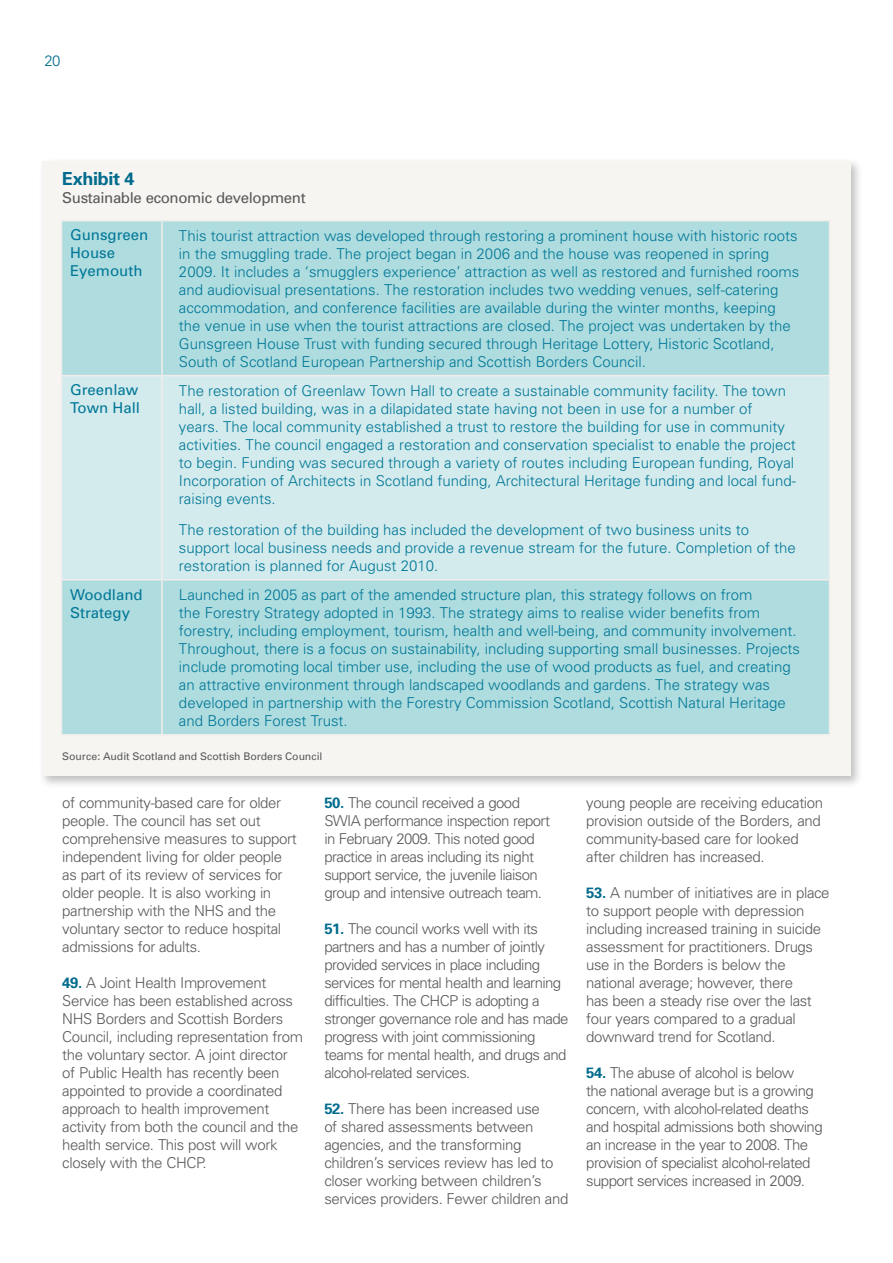
<style>
.page{position:relative;width:893px;height:1263px;background:#fff}
.page>*{position:absolute;margin:0;border:0;box-sizing:border-box;transform-origin:0 0}
.Exhibit_-_Heading_3{font:700 18px "Univers";letter-spacing:-.02em;color:#006b8d}
.t1{font:300 15px/18px "Univers";color:#007797}
.Paragraph{font:300 15px/18px "Univers";letter-spacing:-.025em;color:#58585a}
.t2{font:15px/18px "Univers";color:#007797}
.Exhibit_-_Heading_4{font:15px "Univers";letter-spacing:-.025em;color:#58585a}
.t3{font:300 15px "Univers";color:#006b8d}
.Source{font:10.5px "Univers";color:#58585a}
.s1{font-weight:700;color:#006b8d}
</style>
<div class="page">
<div style="left:39px;top:158px;width:824px;height:630px;background:#000;opacity:.25"></div>
<div style="left:43px;top:162px;width:807px;height:614px;background:#f6f5f1"></div>
<div style="left:62px;top:221px;width:767px;height:513px;background:#afdcdf"></div>
<div style="left:62px;top:376px;width:767px;height:203px;background:#d4ebed"></div>
<hr style="left:61px;top:220px;width:101px;height:1px;background:#f0eeeb">
<hr style="left:61px;top:221px;width:1px;height:154px;background:#f0eeeb">
<hr style="left:162px;top:220px;width:668px;height:1px;background:#f0eeeb">
<hr style="left:161px;top:221px;width:2px;height:154px;background:#f0eeeb">
<hr style="left:829px;top:221px;width:1px;height:154px;background:#f0eeeb">
<hr style="left:61px;top:375px;width:101px;height:1px;background:#f0eeeb">
<hr style="left:61px;top:376px;width:1px;height:203px;background:#f0eeeb">
<hr style="left:162px;top:375px;width:668px;height:1px;background:#f0eeeb">
<hr style="left:161px;top:376px;width:2px;height:203px;background:#f0eeeb">
<hr style="left:829px;top:376px;width:1px;height:203px;background:#f0eeeb">
<hr style="left:61px;top:579px;width:101px;height:1px;background:#f0eeeb">
<hr style="left:61px;top:580px;width:1px;height:154px;background:#f0eeeb">
<hr style="left:162px;top:579px;width:668px;height:1px;background:#f0eeeb">
<hr style="left:161px;top:580px;width:2px;height:154px;background:#f0eeeb">
<hr style="left:829px;top:580px;width:1px;height:154px;background:#f0eeeb">
<hr style="left:61px;top:734px;width:101px;height:1px;background:#f0eeeb">
<hr style="left:162px;top:734px;width:668px;height:1px;background:#f0eeeb">
<p class="t3" style="left:45px;top:52px;width:17px">20</p>
<p class="Exhibit_-_Heading_3" style="left:62px;top:168px;width:74px">Exhibit 4</p>
<p class="Exhibit_-_Heading_4" style="left:62px;top:189px;width:245px">Sustainable economic development</p>
<p class="t2" style="left:70px;top:226px;width:80px">Gunsgreen<br>House<br>Eyemouth</p>
<p class="t1" style="left:179px;top:227px;width:622px">This tourist attraction was developed through restoring a prominent house with historic roots in the smuggling trade. The project began in 2006 and the house was reopened in spring 2009. It includes a ‘smugglers experience’ attraction as well as restored and furnished rooms and audiovisual presentations. The restoration includes two wedding venues, self-catering accommodation, and conference facilities are available during the winter months, keeping the venue in use when the tourist attractions are closed. The project was undertaken by the Gunsgreen House Trust with funding secured through Heritage Lottery, Historic Scotland, South of Scotland European Partnership and Scottish Borders Council.</p>
<p class="t2" style="left:70px;top:381px;width:72px">Greenlaw<br>Town Hall</p>
<p class="t1" style="left:179px;top:382px;width:618px">The restoration of Greenlaw Town Hall to create a sustainable community facility. The town hall, a listed building, was in a dilapidated state having not been in use for a number of years. The local community established a trust to restore the building for use in community activities. The council engaged a restoration and conservation specialist to enable the project to begin. Funding was secured through a variety of routes including European funding, Royal Incorporation of Architects in Scotland funding, Architectural Heritage funding and local fund&shy;raising events.</p>
<p class="t1" style="left:179px;top:521px;width:618px">The restoration of the building has included the development of two business units to support local business needs and provide a revenue stream for the future. Completion of the restoration is planned for August 2010.</p>
<p class="t2" style="left:70px;top:585px;width:74px">Woodland<br>Strategy</p>
<p class="t1" style="left:179px;top:586px;width:623px">Launched in 2005 as part of the amended structure plan, this strategy follows on from<br>the Forestry Strategy adopted in 1993. The strategy aims to realise wider benefits from forestry, including employment, tourism, health and well-being, and community involvement.<br>Throughout, there is a focus on sustainability, including supporting small businesses. Projects include promoting local timber use, including the use of wood products as fuel, and creating an attractive environment through landscaped woodlands and gardens. The strategy was developed in partnership with the Forestry Commission Scotland, Scottish Natural Heritage and Borders Forest Trust.</p>
<p class="Source" style="left:62px;top:750px;width:262px">Source: Audit Scotland and Scottish Borders Council</p>
<p class="Paragraph" style="left:62px;top:794px;width:236px">of community-based care for older people. The council has set out comprehensive measures to support independent living for older people as part of its review of services for older people. It is also working in partnership with the NHS and the voluntary sector to reduce hospital admissions for adults.</p>
<p class="Paragraph" style="left:62px;top:974px;width:242px"><span class="s1">49.</span> A Joint Health Improvement Service has been established across NHS Borders and Scottish Borders Council, including representation from the voluntary sector. A joint director of Public Health has recently been appointed to provide a coordinated approach to health improvement activity from both the council and the health service. This post will work closely with the CHCP.</p>
<p class="Paragraph" style="left:324px;top:793px;width:227px"><span class="s1">50.</span> The council received a good SWIA performance inspection report in February 2009. This noted good practice in areas including its night support service, the juvenile liaison group and intensive outreach team.</p>
<p class="Paragraph" style="left:324px;top:919px;width:246px"><span class="s1">51.</span> The council works well with its partners and has a number of jointly provided services in place including services for mental health and learning difficulties. The CHCP is adopting a stronger governance role and has made progress with joint commissioning teams for mental health, and drugs and alcohol-related services.</p>
<p class="Paragraph" style="left:324px;top:1099px;width:246px"><span class="s1">52.</span> There has been increased use<br>of shared assessments between agencies, and the transforming children’s services review has led to closer working between children’s services providers. Fewer children and</p>
<p class="Paragraph" style="left:586px;top:793px;width:238px">young people are receiving education provision outside of the Borders, and community-based care for looked after children has increased.</p>
<p class="Paragraph" style="left:586px;top:883px;width:245px"><span class="s1">53.</span> A number of initiatives are in place to support people with depression including increased training in suicide assessment for practitioners. Drugs use in the Borders is below the national average; however, there<br>has been a steady rise over the last four years compared to a gradual downward trend for Scotland.</p>
<p class="Paragraph" style="left:586px;top:1063px;width:238px"><span class="s1">54.</span> The abuse of alcohol is below<br>the national average but is a growing concern, with alcohol-related deaths and hospital admissions both showing an increase in the year to 2008. The provision of specialist alcohol-related support services increased in 2009.</p>
</div>
